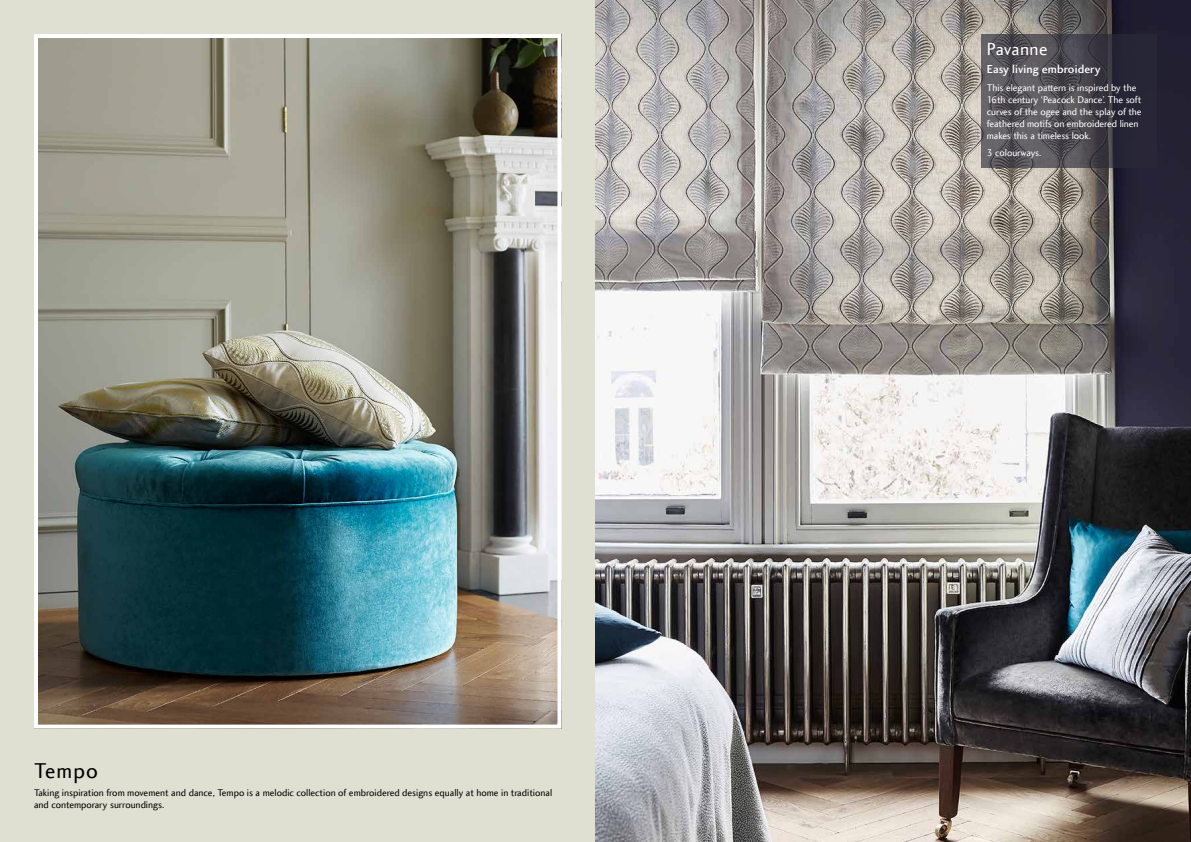
<style>
.page{position:relative;width:1191px;height:842px;background:#fff}
.page>*{position:absolute;margin:0;border:0;box-sizing:border-box;transform-origin:0 0}
.t1{font:22px "Charlotte Sans Com";letter-spacing:.05em;color:#000}
.t2{font:18px "Charlotte Sans Com";letter-spacing:.015em;color:#fff}
.t3{font:12px "Charlotte Sans Medium Plain";letter-spacing:.01em;color:#fff}
.t4{font:10px/12px "Charlotte Sans Com";letter-spacing:-.005em;color:#fff}
.t5{font:10px/12px "Charlotte Sans Com";color:#000}
</style>
<div class="page">
<div style="left:0;top:0;width:595px;height:842px;background:#dfe0d2"></div>
<img style="left:595px;top:0;width:596px;height:842px">
<img style="left:39px;top:39px;width:517px;height:685px">
<div style="left:34px;top:34px;width:527px;height:695px;border:4px solid #fff"></div>
<svg style="left:981px;top:34px;width:176px;height:133px"></svg>
<h1 class="t1" style="left:34px;top:759px;width:65px">Tempo</h1>
<p class="t5" style="left:34px;top:787px;width:519px">Taking inspiration from movement and dance, Tempo is a melodic collection of embroidered designs equally at home in traditional and contemporary surroundings.</p>
<h2 class="t2" style="left:986px;top:39px;width:62px">Pavanne</h2>
<p class="t3" style="left:986px;top:62px;width:115px">Easy living embroidery</p>
<p class="t4" style="left:986px;top:82px;width:156px">This elegant pattern is inspired by the 16th century ‘Peacock Dance’. The soft curves of the ogee and the splay of the feathered motifs on embroidered linen makes this a timeless look.</p>
<p class="t4" style="left:986px;top:147px;width:56px">3 colourways.</p>
</div>
